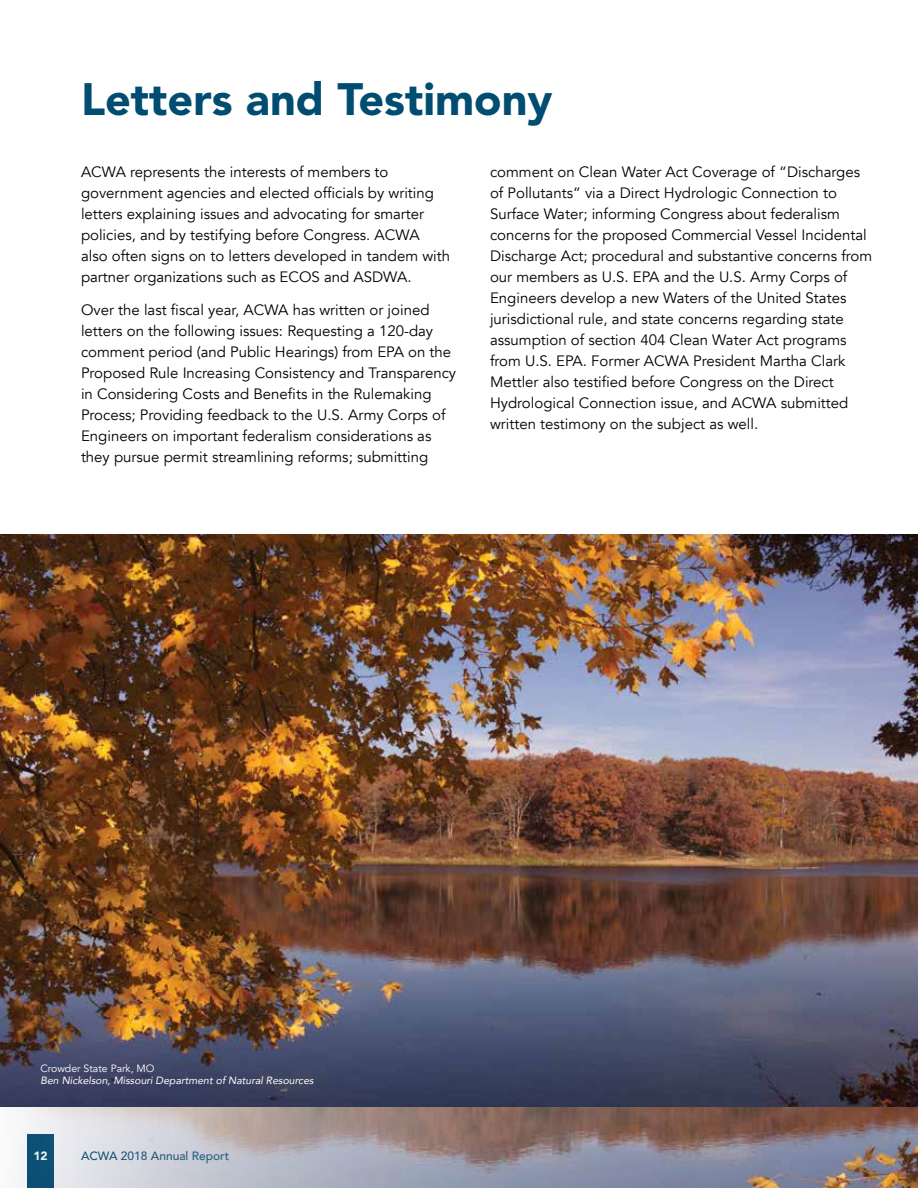
<style>
.page{position:relative;width:918px;height:1188px;background:#fff}
.page>*{position:absolute;margin:0;border:0;box-sizing:border-box;transform-origin:0 0}
.t1{font:900 45px "Avenir LT Std";color:#004d71}
.t2{font:15px/21px "Avenir";color:#000}
.t3{font:500 12px "Avenir";color:#004d71}
.t4{font:900 12px "Avenir";color:#fff}
.t5{font:italic 10.5px "Avenir";color:#fff}
.t6{font:10.5px "Avenir";color:#fff}
</style>
<div class="page">
<img style="left:0;top:535px;width:918px;height:653px">
<h1 class="t1" style="left:81px;top:72px;width:473px">Letters and Testimony</h1>
<p class="t2" style="left:81px;top:162px;width:371px">ACWA represents the interests of members to government agencies and elected officials by writing letters explaining issues and advocating for smarter policies, and by testifying before Congress. ACWA<br>also often signs on to letters developed in tandem with partner organizations such as ECOS and ASDWA.</p>
<p class="t2" style="left:81px;top:300px;width:377px">Over the last fiscal year, ACWA has written or joined letters on the following issues: Requesting a 120-day comment period (and Public Hearings) from EPA on the Proposed Rule Increasing Consistency and Transparency in Considering Costs and Benefits in the Rulemaking Process; Providing feedback to the U. S. Army Corps of Engineers on important federalism considerations as they pursue permit streamlining reforms; submitting</p>
<p class="t2" style="left:490px;top:162px;width:384px">comment on Clean Water Act Coverage of “Discharges of Pollutants” via a Direct Hydrologic Connection to Surface Water; informing Congress about federalism concerns for the proposed Commercial Vessel Incidental Discharge Act; procedural and substantive concerns from our members as U.S. EPA and the U.S. Army Corps of Engineers develop a new Waters of the United States jurisdictional rule, and state concerns regarding state assumption of section 404 Clean Water Act programs from U.S. EPA. Former ACWA President Martha Clark Mettler also testified before Congress on the Direct Hydrological Connection issue, and ACWA submitted written testimony on the subject as well.</p>
<p class="t6" style="left:40px;top:1062px;width:116px">Crowder State Park, MO</p>
<p class="t5" style="left:40px;top:1074px;width:275px">Ben Nickelson, Missouri Department of Natural Resources</p>
<p class="t4" style="left:33px;top:1145px;width:16px">12</p>
<p class="t3" style="left:81px;top:1145px;width:150px">ACWA 2018 Annual Report</p>
</div>
